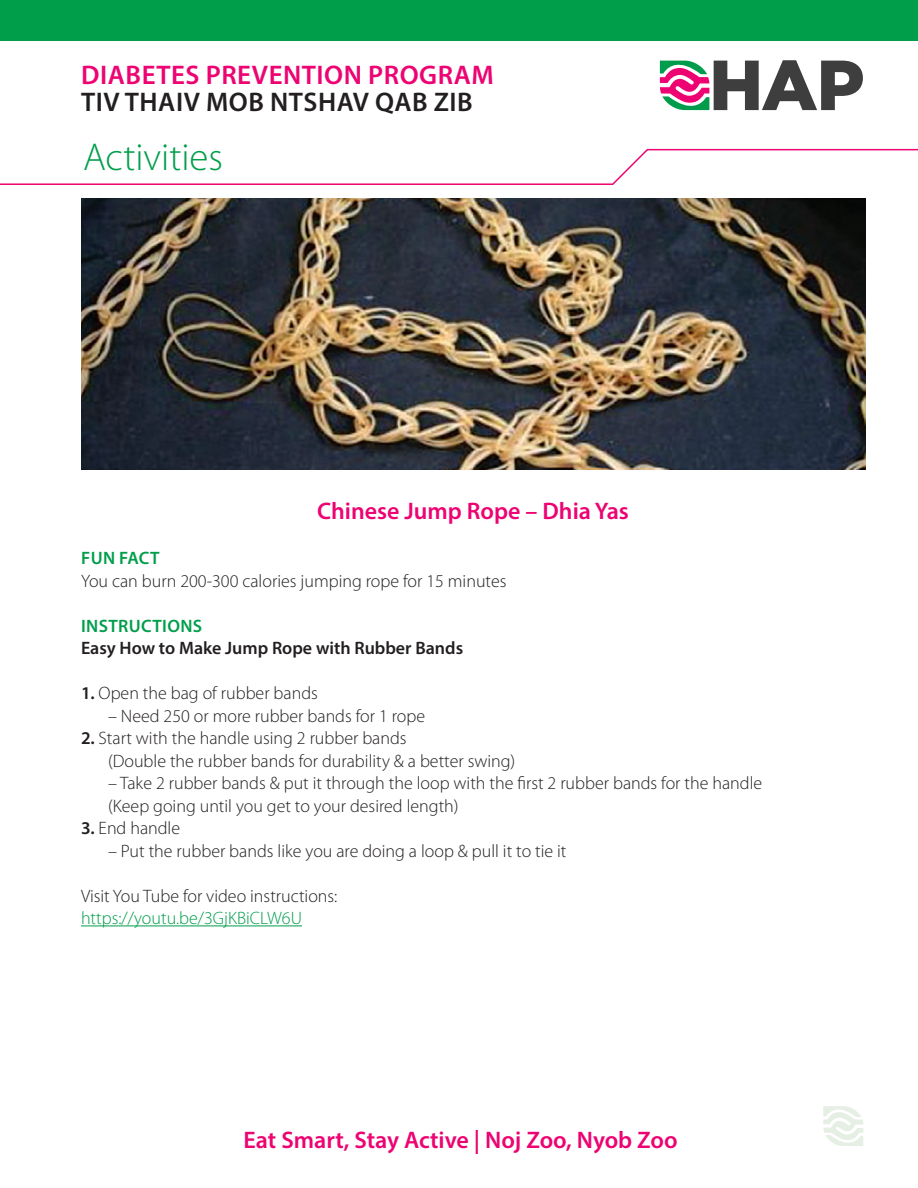
<style>
.page{position:relative;width:918px;height:1188px;background:#fff}
.page>*{position:absolute;margin:0;border:0;box-sizing:border-box;transform-origin:0 0}
.t1{font:300 39px "Myriad Pro";color:#009e4b}
.t2{font:600 27px "Myriad Pro";letter-spacing:.02em;color:#ed0372}
.t3{font:600 27px "Myriad Pro";letter-spacing:.02em;color:#231f20}
.DPP_Title_header{font:600 24px "Myriad Pro";color:#ed0372}
.DPP_body{font:300 18px/22.5px "Myriad Pro";color:#231f20}
.DPP_body-2{font:600 18px "Myriad Pro";color:#231f20}
.DDP_Section_lead{font:600 18px "Myriad Pro";letter-spacing:.02em;color:#009e4b}
.s1{font-weight:600}
.s2{color:#009e4b}
</style>
<div class="page">
<svg style="left:823px;top:1106px;width:40px;height:40px"></svg>
<div style="left:0;top:0;width:918px;height:40px;background:#009e4b"></div>
<svg style="left:0;top:148px;width:918px;height:37px"></svg>
<hr style="left:81px;top:925px;width:221px;height:1px;background:#009e4b">
<svg style="left:660px;top:60px;width:203px;height:51px"></svg>
<img style="left:82px;top:199px;width:783px;height:271px">
<p class="t2" style="left:81px;top:58px;width:414px">DIABETES PREVENTION PROGRAM</p>
<p class="t3" style="left:81px;top:85px;width:393px">TIV THAIV MOB NTSHAV QAB ZIB</p>
<p class="t1" style="left:83px;top:135px;width:141px">Activities</p>
<p class="DPP_Title_header" style="left:317px;top:496px;width:313px">Chinese Jump Rope – Dhia Yas</p>
<p class="DDP_Section_lead" style="left:81px;top:547px;width:80px">FUN FACT</p>
<p class="DPP_body" style="left:81px;top:570px;width:427px">You can burn 200-300 calories jumping rope for 15 minutes</p>
<p class="DDP_Section_lead" style="left:81px;top:614px;width:123px">INSTRUCTIONS</p>
<p class="DPP_body-2" style="left:81px;top:637px;width:384px">Easy How to Make Jump Rope with Rubber Bands</p>
<p class="DPP_body" style="left:81px;top:682px;width:238px"><span class="s1">1.</span> Open the bag of rubber bands</p>
<p class="DPP_body" style="left:108px;top:705px;width:319px">– Need 250 or more rubber bands for 1 rope</p>
<p class="DPP_body" style="left:81px;top:727px;width:327px"><span class="s1">2.</span> Start with the handle using 2 rubber bands</p>
<p class="DPP_body" style="left:108px;top:750px;width:409px">(Double the rubber bands for durability &amp; a better swing)</p>
<p class="DPP_body" style="left:108px;top:772px;width:656px">– Take 2 rubber bands &amp; put it through the loop with the first 2 rubber bands for the handle</p>
<p class="DPP_body" style="left:108px;top:795px;width:352px">(Keep going until you get to your desired length)</p>
<p class="DPP_body" style="left:81px;top:817px;width:101px"><span class="s1">3.</span> End handle</p>
<p class="DPP_body" style="left:108px;top:840px;width:460px">– Put the rubber bands like you are doing a loop &amp; pull it to tie it</p>
<p class="DPP_body" style="left:81px;top:885px;width:258px">Visit You Tube for video instructions: <span class="s2">https://youtu.be/3GjKBiCLW6U</span></p>
<p class="DPP_Title_header" style="left:244px;top:1124px;width:436px">Eat Smart, Stay Active | Noj Zoo, Nyob Zoo</p>
</div>
